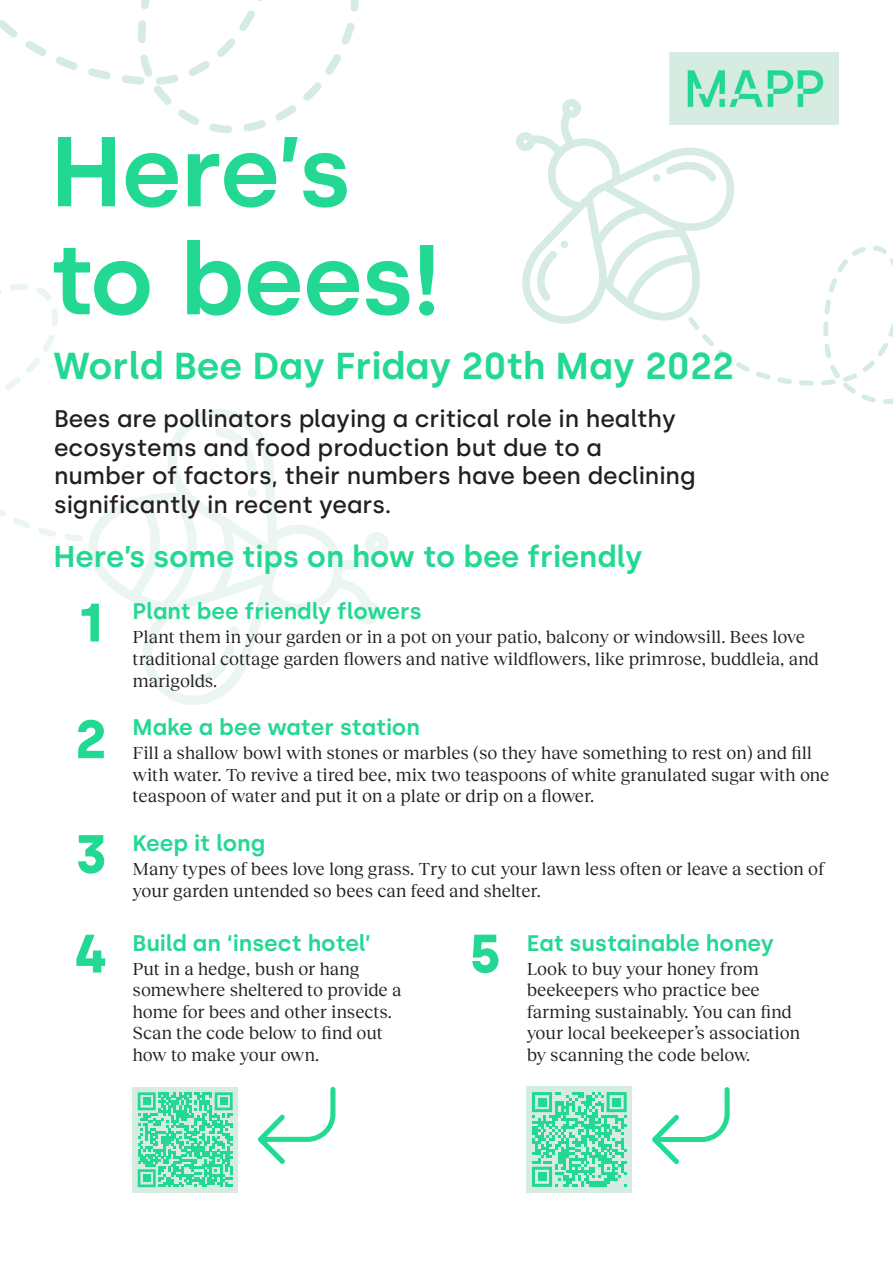
<style>
.page{position:relative;width:893px;height:1263px;background:#fff}
.page>*{position:absolute;margin:0;border:0;box-sizing:border-box;transform-origin:0 0}
.t1{font:600 99px "Silka";letter-spacing:-.015em;color:#23d892}
.t2{font:700 54px "Silka";color:#23d892}
.t3{font:600 37.5px "Silka";color:#23d892}
.t4{font:600 30px "Silka";color:#23d892}
.t5{font:500 24px/28.8px "Silka";color:#231f20}
.t6{font:600 22.5px "Silka";color:#23d892}
.t7{font:18px/21.6px "Reckless Neue";letter-spacing:-.005em;color:#231f20}
</style>
<div class="page">
<svg style="left:516px;top:99px;width:219px;height:225px"></svg>
<svg style="left:666px;top:158px;width:51px;height:24px"></svg>
<svg style="left:653px;top:174px;width:7px;height:8px"></svg>
<svg style="left:829px;top:278px;width:8px;height:15px"></svg>
<svg style="left:837px;top:247px;width:29px;height:25px"></svg>
<svg style="left:824px;top:299px;width:7px;height:15px"></svg>
<svg style="left:688px;top:317px;width:62px;height:55px"></svg>
<svg style="left:823px;top:321px;width:5px;height:15px"></svg>
<svg style="left:756px;top:371px;width:14px;height:8px"></svg>
<svg style="left:888px;top:323px;width:5px;height:14px"></svg>
<svg style="left:873px;top:245px;width:20px;height:22px"></svg>
<svg style="left:777px;top:377px;width:15px;height:7px"></svg>
<svg style="left:799px;top:380px;width:15px;height:6px"></svg>
<svg style="left:821px;top:343px;width:72px;height:61px"></svg>
<svg style="left:0;top:20px;width:18px;height:18px"></svg>
<svg style="left:25px;top:41px;width:22px;height:15px"></svg>
<svg style="left:275px;top:105px;width:21px;height:16px"></svg>
<svg style="left:350px;top:0;width:9px;height:12px"></svg>
<svg style="left:341px;top:22px;width:14px;height:23px"></svg>
<svg style="left:303px;top:82px;width:19px;height:19px"></svg>
<svg style="left:56px;top:57px;width:22px;height:13px"></svg>
<svg style="left:325px;top:54px;width:16px;height:21px"></svg>
<svg style="left:88px;top:68px;width:23px;height:12px"></svg>
<svg style="left:121px;top:0;width:145px;height:133px"></svg>
<svg style="left:88px;top:409px;width:301px;height:296px"></svg>
<svg style="left:215px;top:427px;width:42px;height:51px"></svg>
<svg style="left:247px;top:488px;width:10px;height:9px"></svg>
<svg style="left:65px;top:534px;width:18px;height:7px"></svg>
<svg style="left:36px;top:287px;width:15px;height:14px"></svg>
<svg style="left:51px;top:308px;width:7px;height:18px"></svg>
<svg style="left:43px;top:335px;width:11px;height:17px"></svg>
<svg style="left:5px;top:358px;width:35px;height:32px"></svg>
<svg style="left:13px;top:518px;width:17px;height:10px"></svg>
<svg style="left:38px;top:528px;width:18px;height:9px"></svg>
<svg style="left:0;top:509px;width:6px;height:8px"></svg>
<svg style="left:10px;top:284px;width:18px;height:7px"></svg>
<img style="left:669px;top:52px;width:170px;height:72px">
<div style="left:133px;top:1087px;width:105px;height:105px;background:#d6ebe2"></div>
<svg style="left:138px;top:1092px;width:95px;height:95px"></svg>
<div style="left:143px;top:1097px;width:8px;height:8px;background:#23d892"></div>
<div style="left:220px;top:1097px;width:7px;height:8px;background:#23d892"></div>
<div style="left:143px;top:1174px;width:8px;height:8px;background:#23d892"></div>
<svg style="left:258px;top:1087px;width:78px;height:77px"></svg>
<div style="left:527px;top:1087px;width:105px;height:105px;background:#d6ebe2"></div>
<svg style="left:532px;top:1092px;width:95px;height:95px"></svg>
<div style="left:538px;top:1098px;width:8px;height:8px;background:#23d892"></div>
<div style="left:612px;top:1098px;width:9px;height:8px;background:#23d892"></div>
<div style="left:538px;top:1172px;width:8px;height:9px;background:#23d892"></div>
<svg style="left:652px;top:1087px;width:78px;height:77px"></svg>
<p class="t1" style="left:50px;top:113px;width:303px">Here’s</p>
<p class="t1" style="left:50px;top:221px;width:393px">to bees!</p>
<p class="t3" style="left:53px;top:343px;width:682px">World Bee Day Friday 20th May 2022</p>
<p class="t5" style="left:54px;top:404px;width:643px">Bees are pollinators playing a critical role in healthy ecosystems and food production but due to a number of factors, their numbers have been declining significantly in recent years.</p>
<p class="t4" style="left:53px;top:539px;width:591px">Here’s some tips on how to bee friendly</p>
<p class="t6" style="left:133px;top:598px;width:291px">Plant bee friendly flowers</p>
<p class="t7" style="left:133px;top:625px;width:688px">Plant them in your garden or in a pot on your patio, balcony or windowsill. Bees love traditional cottage garden flowers and native wildflowers, like primrose, buddleia, and marigolds.</p>
<p class="t6" style="left:133px;top:714px;width:289px">Make a bee water station</p>
<p class="t7" style="left:133px;top:741px;width:698px">Fill a shallow bowl with stones or marbles (so they have something to rest on) and fill with water. To revive a tired bee, mix two teaspoons of white granulated sugar with one teaspoon of water and put it on a plate or drip on a flower.</p>
<p class="t6" style="left:133px;top:830px;width:134px">Keep it long</p>
<p class="t7" style="left:133px;top:857px;width:693px">Many types of bees love long grass. Try to cut your lawn less often or leave a section of your garden untended so bees can feed and shelter.</p>
<p class="t2" style="left:78px;top:590px;width:27px">1</p>
<p class="t2" style="left:75px;top:707px;width:33px">2</p>
<p class="t2" style="left:75px;top:822px;width:34px">3</p>
<p class="t6" style="left:133px;top:929px;width:240px">Build an ‘insect hotel’</p>
<p class="t7" style="left:133px;top:956px;width:270px">Put in a hedge, bush or hang somewhere sheltered to provide a home for bees and other insects.<br>Scan the code below to find out how to make your own.</p>
<p class="t2" style="left:73px;top:921px;width:36px">4</p>
<p class="t2" style="left:469px;top:921px;width:33px">5</p>
<p class="t6" style="left:527px;top:929px;width:249px">Eat sustainable honey</p>
<p class="t7" style="left:527px;top:956px;width:275px">Look to buy your honey from beekeepers who practice bee farming sustainably. You can find your local beekeeper’s association by scanning the code below.</p>
</div>
